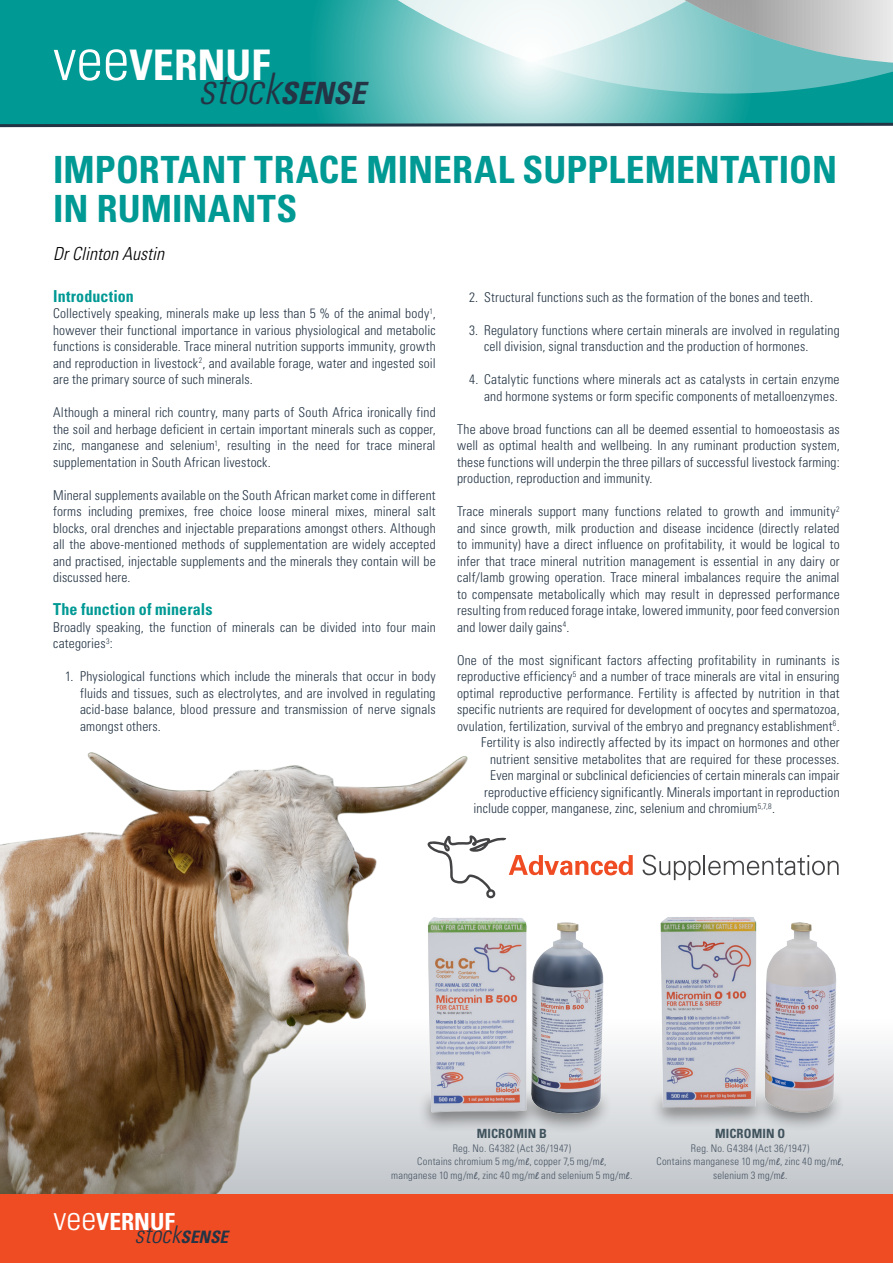
<style>
.page{position:relative;width:893px;height:1263px;background:#fff}
.page>*{position:absolute;margin:0;border:0;box-sizing:border-box;transform-origin:0 0}
.t1{font:italic 300 condensed 43.5px "Univers";color:#243444}
.t2{font:700 condensed 42.15px "Univers";color:#fff}
.head01{font:700 condensed 37.5px/39px "Univers";color:#009994}
.t3{font:italic 300 condensed 24.3px "Univers";color:#243444}
.t4{font:700 condensed 23.55px "Univers";color:#fff}
.author{font:italic 300 condensed 18px "Univers";color:#000}
.body_Head{font:700 condensed 16.5px "Univers";letter-spacing:.005em;color:#009994}
.bodycopy{font:300 condensed 13.5px/16.5px "Univers";letter-spacing:.01em;color:#243444;text-align:justify}
.Product{font:700 condensed 12.75px "Univers";letter-spacing:.01em;color:#40535d}
.Product_legals{font:300 condensed 10.5px "Univers";letter-spacing:.02em;color:#4b5766}
.s1{font-weight:300;font-size:59.7px}
.s2{font-weight:700;font-size:30.75px}
.s3{font-weight:300;font-size:33.45px}
.s4{font-weight:700;font-size:17.1px}
.s5{font-family:"Monoline Script MT Std";font-weight:400;font-stretch:normal}
</style>
<div class="page">
<div style="left:0;top:1019px;width:893px;height:182px;background:linear-gradient(to bottom,#fefefe,#bec3c8)"></div>
<img style="left:0;top:752px;width:600px;height:443px">
<div style="left:0;top:1195px;width:893px;height:68px;background:#f04c23"></div>
<div style="left:0;top:0;width:893px;height:124px;background:#009994"></div>
<svg style="left:755px;top:79px;width:107px;height:14px"></svg>
<svg style="left:755px;top:0;width:138px;height:79px;background:#a5c5c5"></svg>
<svg style="left:317px;top:0;width:438px;height:121px;background:#96d2d1"></svg>
<svg style="left:0;top:121px;width:893px;height:7px"></svg>
<svg style="left:427px;top:835px;width:206px;height:41px"></svg>
<svg style="left:644px;top:855px;width:166px;height:2px"></svg>
<div style="left:409px;top:1140px;width:207px;height:37px;background:#cdd1d4"></div>
<img style="left:409px;top:866px;width:207px;height:274px">
<div style="left:641px;top:1139px;width:212px;height:37px;background:#cdd1d5"></div>
<img style="left:641px;top:857px;width:212px;height:282px">
<h2 class="t2" style="left:53px;top:39px;width:218px"><span class="s1">vee</span>VERNUF</h2>
<h1 class="t1" style="left:198px;top:62px;width:169px">stock<span class="s2">SENSE</span></h1>
<p class="head01" style="left:53px;top:150px;width:785px">IMPORTANT TRACE MINERAL SUPPLEMENTATION<br>IN RUMINANTS</p>
<p class="author" style="left:53px;top:243px;width:112px">Dr Clinton Austin</p>
<p class="body_Head" style="left:53px;top:286px;width:82px">Introduction</p>
<p class="bodycopy" style="left:53px;top:305px;width:384px">Collectively speaking, minerals make up less than 5 % of the animal body<sup>1</sup>, however their functional importance in various physiological and metabolic functions is considerable. Trace mineral nutrition supports immunity, growth and reproduction in livestock<sup>2</sup>, and available forage, water and ingested soil are the primary source of such minerals.</p>
<p class="bodycopy" style="left:53px;top:404px;width:384px">Although a mineral rich country, many parts of South Africa ironically find the soil and herbage deficient in certain important minerals such as copper, zinc, manganese and selenium<sup>1</sup>, resulting in the need for trace mineral supplementation in South African livestock.</p>
<p class="bodycopy" style="left:53px;top:487px;width:384px">Mineral supplements available on the South African market come in different forms including premixes, free choice loose mineral mixes, mineral salt blocks, oral drenches and injectable preparations amongst others. Although all the above-mentioned methods of supplementation are widely accepted and practised, injectable supplements and the minerals they contain will be discussed here.</p>
<p class="body_Head" style="left:53px;top:599px;width:161px">The function of minerals</p>
<p class="bodycopy" style="left:53px;top:619px;width:384px">Broadly speaking, the function of minerals can be divided into four main categories<sup>3</sup>:</p>
<p class="bodycopy" style="left:80px;top:668px;width:357px;text-indent:-15px">1. Physiological functions which include the minerals that occur in body fluids and tissues, such as electrolytes, and are involved in regulating acid-base balance, blood pressure and transmission of nerve signals amongst others.</p>
<p class="bodycopy" style="left:469px;top:289px;width:345px">2. Structural functions such as the formation of the bones and teeth.</p>
<p class="bodycopy" style="left:484px;top:322px;width:357px;text-indent:-15px">3. Regulatory functions where certain minerals are involved in regulating cell division, signal transduction and the production of hormones.</p>
<p class="bodycopy" style="left:469px;top:371px;width:372px;text-align:right">4. Catalytic functions where minerals act as catalysts in certain enzyme and hormone systems or form specific components of metalloenzymes.</p>
<p class="bodycopy" style="left:457px;top:421px;width:384px">The above broad functions can all be deemed essential to homoeostasis as well as optimal health and wellbeing. In any ruminant production system, these functions will underpin the three pillars of successful livestock farming: production, reproduction and immunity.</p>
<p class="bodycopy" style="left:457px;top:503px;width:384px">Trace minerals support many functions related to growth and immunity<sup>2 </sup>and since growth, milk production and disease incidence (directly related to immunity) have a direct influence on profitability, it would be logical to infer that trace mineral nutrition management is essential in any dairy or calf/lamb growing operation. Trace mineral imbalances require the animal to compensate metabolically which may result in depressed performance resulting from reduced forage intake, lowered immunity, poor feed conversion and lower daily gains<sup>4</sup>.</p>
<p class="bodycopy" style="left:457px;top:652px;width:384px">One of the most significant factors affecting profitability in ruminants is</p>
<p class="bodycopy" style="left:457px;top:668px;width:384px">reproductive efficiency<sup>5</sup> and a number of trace minerals are vital in ensuring</p>
<p class="bodycopy" style="left:457px;top:685px;width:384px">optimal reproductive performance. Fertility is affected by nutrition in that</p>
<p class="bodycopy" style="left:457px;top:701px;width:384px">specific nutrients are required for development of oocytes and spermatozoa,</p>
<p class="bodycopy" style="left:457px;top:718px;width:384px">ovulation, fertilization, survival of the embryo and pregnancy establishment<sup>6</sup>.</p>
<p class="bodycopy" style="left:481px;top:734px;width:360px">Fertility is also indirectly affected by its impact on hormones and other</p>
<p class="bodycopy" style="left:490px;top:751px;width:351px">nutrient sensitive metabolites that are required for these processes.</p>
<p class="bodycopy" style="left:490px;top:767px;width:351px">Even marginal or subclinical deficiencies of certain minerals can impair</p>
<p class="bodycopy" style="left:484px;top:784px;width:357px">reproductive efficiency significantly. Minerals important in reproduction</p>
<p class="bodycopy" style="left:474px;top:800px;width:303px">include copper, manganese, zinc, selenium and chromium<sup>5,7,8</sup>.</p>
<p class="t4" style="left:54px;top:1207px;width:123px"><span class="s3">vee</span>VERNUF</p>
<p class="t3" style="left:135px;top:1220px;width:95px">stock<span class="s4">SENSE</span></p>
<p class="Product" style="left:477px;top:1126px;width:72px">MICROMIN B</p>
<p class="Product_legals" style="left:453px;top:1142px;width:120px">Reg. No. G4382 (Act 36/1947)</p>
<p class="Product_legals" style="left:417px;top:1155px;width:191px">Contains chromium 5 mg/m<span class="s5">l</span>, copper 7,5 mg/m<span class="s5">l</span>,</p>
<p class="Product_legals" style="left:391px;top:1169px;width:243px">manganese 10 mg/m<span class="s5">l</span>, zinc 40 mg/m<span class="s5">l</span> and selenium 5 mg/m<span class="s5">l</span>.</p>
<p class="Product" style="left:715px;top:1126px;width:72px">MICROMIN O</p>
<p class="Product_legals" style="left:691px;top:1142px;width:120px">Reg. No. G4384 (Act 36/1947)</p>
<p class="Product_legals" style="left:656px;top:1155px;width:189px">Contains manganese 10 mg/m<span class="s5">l</span>, zinc 40 mg/m<span class="s5">l</span>,</p>
<p class="Product_legals" style="left:713px;top:1169px;width:76px">selenium 3 mg/m<span class="s5">l</span>.</p>
</div>
